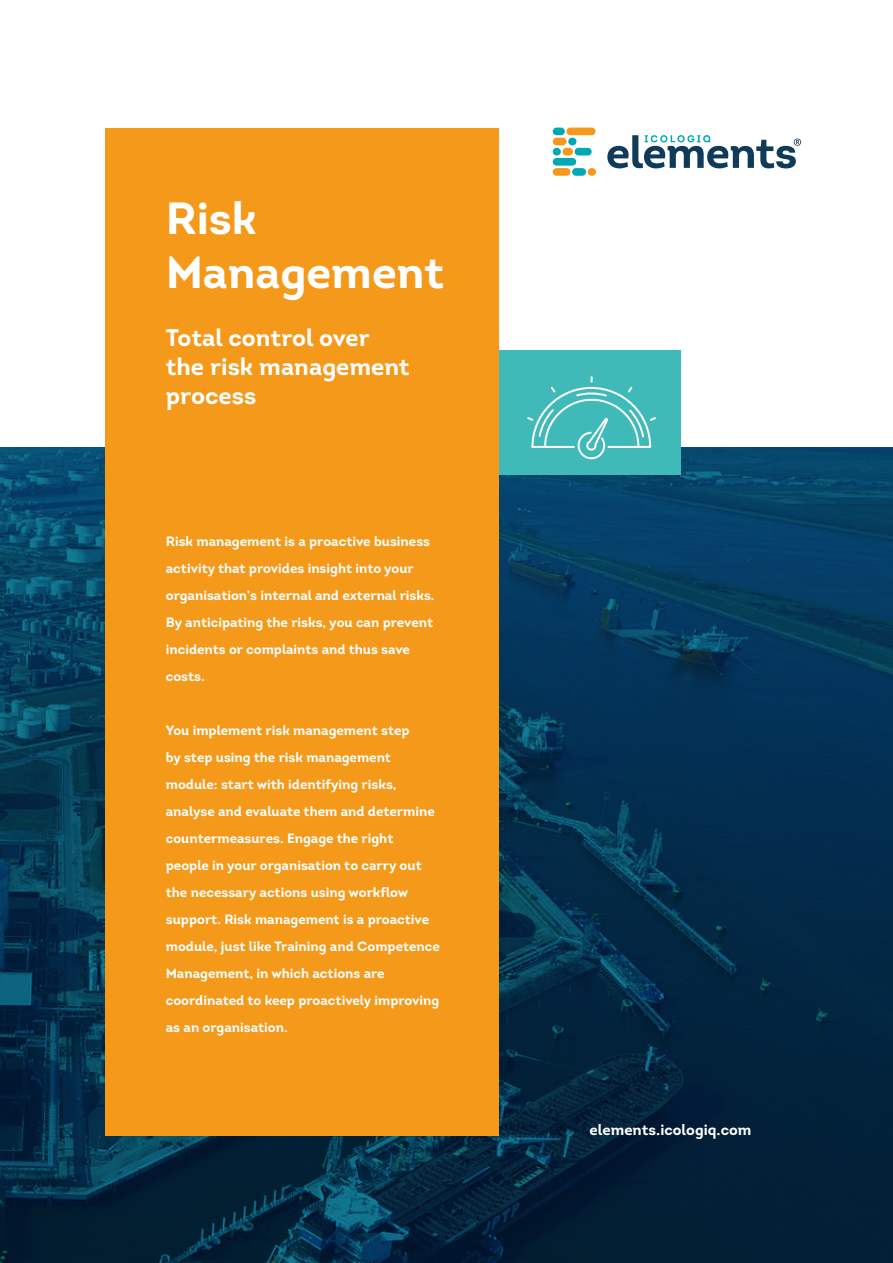
<style>
.page{position:relative;width:893px;height:1263px;background:#fff}
.page>*{position:absolute;margin:0;border:0;box-sizing:border-box;transform-origin:0 0}
.t1{font:700 45px/54px "Intro";color:#fff}
.t2{font:700 24px/28.8px "Intro";color:#fff}
.t3{font:700 15px "Intro";color:#fff}
.t4{font:700 13.5px/27px "Intro";color:#fff}
</style>
<div class="page">
<img style="left:0;top:447px;width:893px;height:816px">
<div style="left:553px;top:168px;width:17px;height:8px;background:#f5991a;border-radius:4px"></div>
<div style="left:572px;top:168px;width:14px;height:8px;background:#00a8b5;border-radius:4px"></div>
<div style="left:588px;top:168px;width:8px;height:8px;background:#f5991a;border-radius:4px"></div>
<div style="left:553px;top:138px;width:14px;height:7px;background:#f5991a;border-radius:4px"></div>
<div style="left:568px;top:138px;width:8px;height:7px;background:#00a8b5;border-radius:4px"></div>
<div style="left:553px;top:128px;width:12px;height:7px;background:#00a8b5;border-radius:4px"></div>
<div style="left:566px;top:128px;width:29px;height:7px;background:#f5991a;border-radius:4px"></div>
<div style="left:553px;top:158px;width:23px;height:8px;background:#00a8b5;border-radius:4px"></div>
<div style="left:553px;top:148px;width:8px;height:7px;background:#00a8b5;border-radius:4px"></div>
<div style="left:562px;top:148px;width:11px;height:7px;background:#f5991a;border-radius:4px"></div>
<div style="left:575px;top:148px;width:17px;height:7px;background:#00a8b5;border-radius:4px"></div>
<svg style="left:607px;top:135px;width:194px;height:34px"></svg>
<div style="left:439px;top:351px;width:241px;height:124px;background:#40b9b9"></div>
<div style="left:105px;top:128px;width:393px;height:1007px;background:#f5991a"></div>
<svg style="left:527px;top:376px;width:129px;height:83px"></svg>
<h1 class="t1" style="left:166px;top:191px;width:280px">Risk<br>Management</h1>
<h2 class="t2" style="left:166px;top:323px;width:245px">Total control over the risk management process</h2>
<p class="t4" style="left:166px;top:528px;width:270px">Risk management is a proactive business activity that provides insight into your organisation’s internal and external risks.<br>By anticipating the risks, you can prevent incidents or complaints and thus save costs.</p>
<p class="t4" style="left:166px;top:717px;width:276px">You implement risk management step<br>by step using the risk management module: start with identifying risks, analyse and evaluate them and determine countermeasures. Engage the right<br>people in your organisation to carry out the necessary actions using workflow support. Risk management is a proactive module, just like Training and Competence Management, in which actions are coordinated to keep proactively improving as an organisation.</p>
<p class="t3" style="left:590px;top:1120px;width:163px">elements.icologiq.com</p>
</div>
